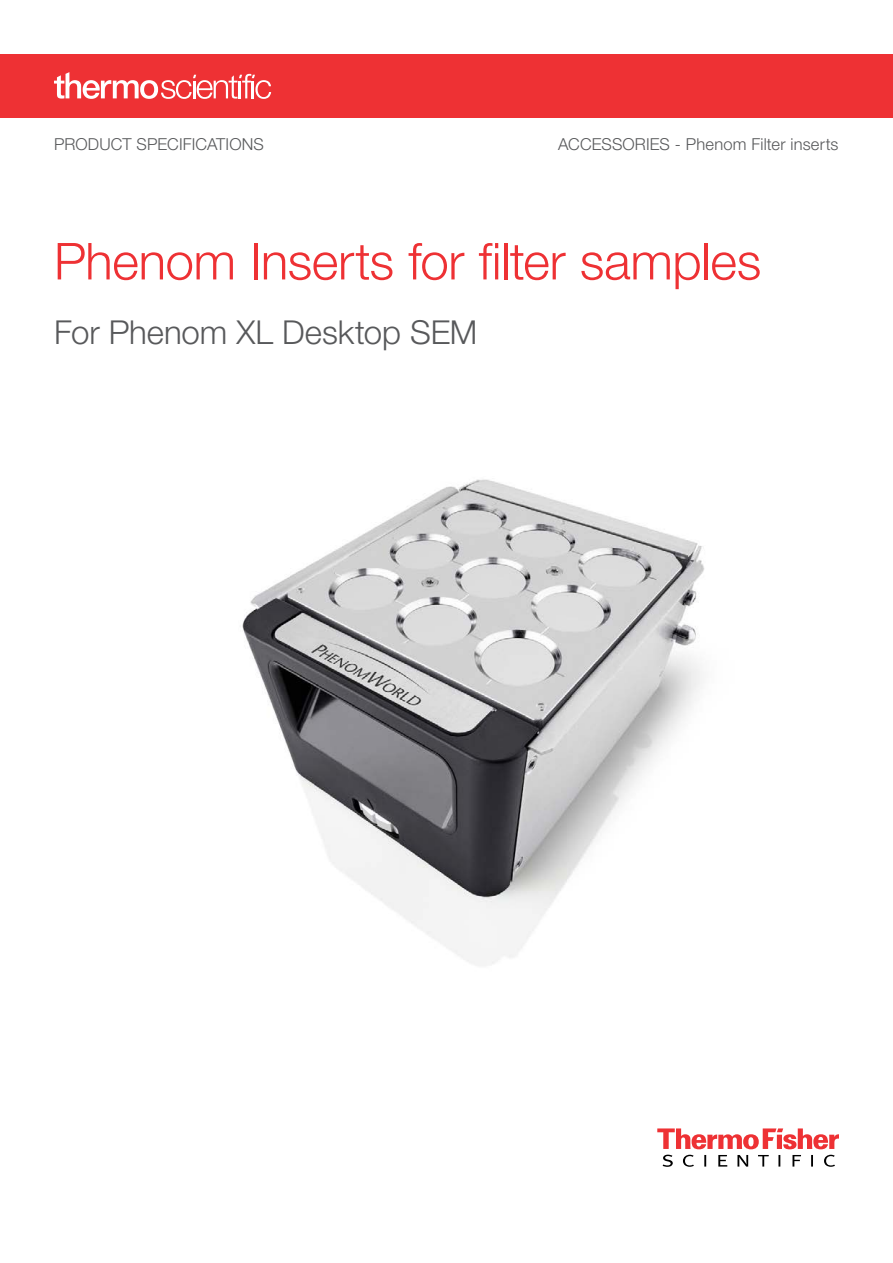
<style>
.page{position:relative;width:893px;height:1263px;background:#fff}
.page>*{position:absolute;margin:0;border:0;box-sizing:border-box;transform-origin:0 0}
.t1{font:300 51px "Helvetica Neue LT Std";letter-spacing:-.01em;color:#ee3134}
.t2{font:300 33px "Helvetica Neue LT Std";letter-spacing:-.005em;color:#58595b}
.t3{font:300 16.5px "Helvetica Neue LT Std";letter-spacing:.01em;color:#58595b}
</style>
<div class="page">
<img style="left:242px;top:479px;width:463px;height:487px">
<div style="left:0;top:54px;width:893px;height:63px;background:#ee3134"></div>
<svg style="left:54px;top:72px;width:217px;height:27px"></svg>
<svg style="left:657px;top:1128px;width:182px;height:21px"></svg>
<svg style="left:663px;top:1155px;width:172px;height:12px"></svg>
<p class="t3" style="left:54px;top:134px;width:212px">PRODUCT SPECIFICATIONS</p>
<p class="t3" style="left:558px;top:134px;width:282px">ACCESSORIES - Phenom Filter inserts</p>
<h1 class="t1" style="left:54px;top:230px;width:709px">Phenom Inserts for filter samples</h1>
<h2 class="t2" style="left:54px;top:312px;width:425px">For Phenom XL Desktop SEM</h2>
</div>
